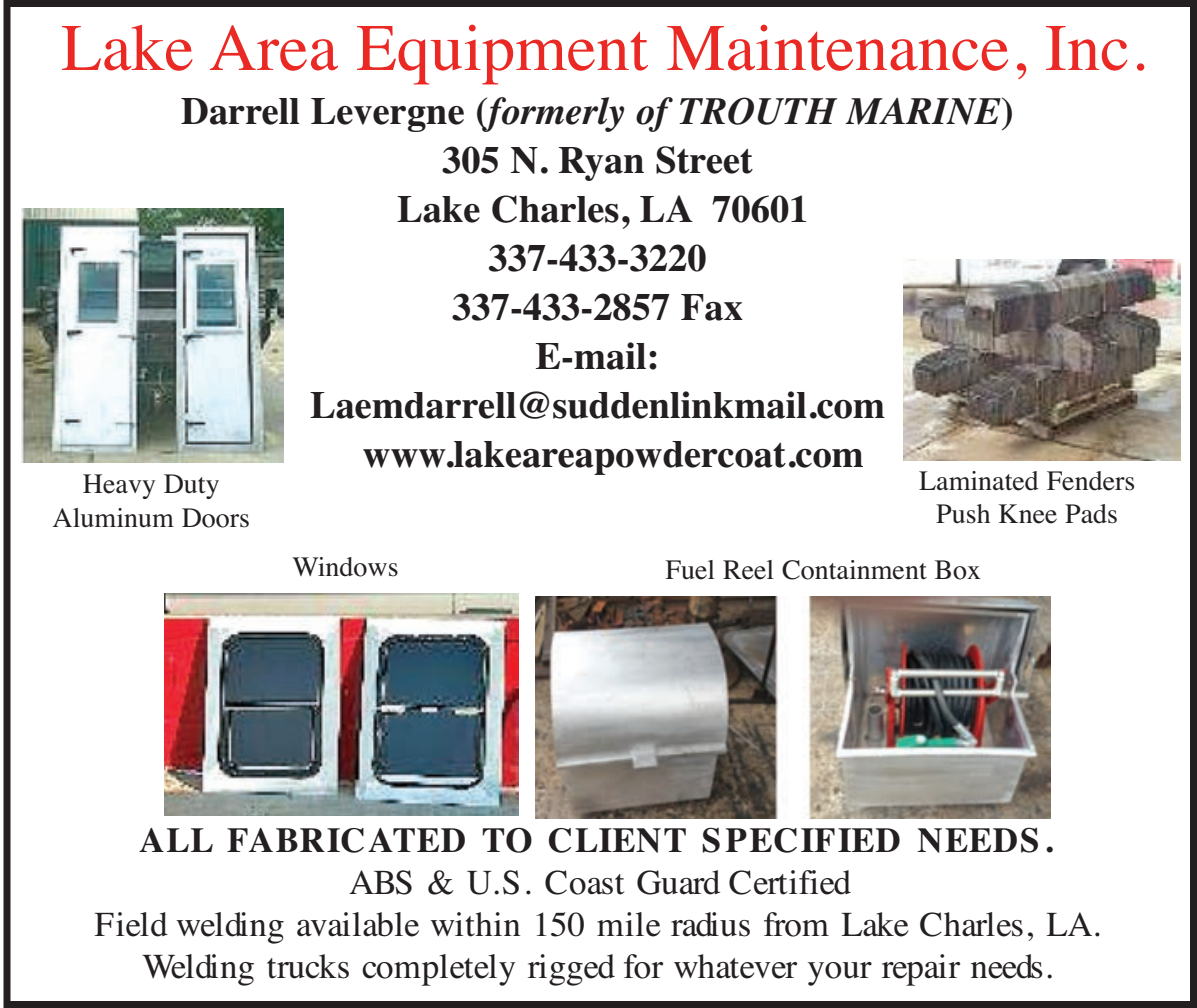
<style>
.page{position:relative;width:1197px;height:1008px;background:#fff}
.page>*{position:absolute;margin:0;border:0;box-sizing:border-box;transform-origin:0 0}
.t1{font:66.5px "Times";color:#ea2924}
.t2{font:700 38.5px "Times";color:#231f20}
.t3{font:italic 700 38.5px "Times";color:#231f20}
.t4{font:35px/42px "Times";color:#231f20;text-align:center}
.t5{font:700 35px "Times";letter-spacing:.015em;color:#231f20}
.t6{font:28px/33.6px "Times";color:#231f20;text-align:center}
.s1{font-style:normal}
</style>
<div class="page">
<div style="left:4px;top:0;width:1193px;height:1008px;border:7px solid #231f20"></div>
<img style="left:21px;top:208px;width:262px;height:254px">
<img style="left:903px;top:259px;width:277px;height:201px">
<img style="left:164px;top:593px;width:354px;height:223px">
<img style="left:535px;top:597px;width:515px;height:222px">
<h1 class="t1" style="left:61px;top:8px;width:1087px">Lake Area Equipment Maintenance, Inc.</h1>
<p class="t3" style="left:181px;top:89px;width:834px"><span class="s1">Darrell Levergne (</span>formerly of TROUTH MARINE<span class="s1">)</span></p>
<p class="t2" style="left:442px;top:138px;width:312px">305 N. Ryan Street</p>
<p class="t2" style="left:397px;top:187px;width:413px">Lake Charles, LA 70601</p>
<p class="t2" style="left:489px;top:236px;width:220px">337-433-3220</p>
<p class="t2" style="left:452px;top:285px;width:292px">337-433-2857 Fax</p>
<p class="t2" style="left:536px;top:334px;width:126px">E-mail:</p>
<p class="t2" style="left:310px;top:383px;width:577px">Laemdarrell@suddenlinkmail.com</p>
<p class="t2" style="left:363px;top:432px;width:503px">www.lakeareapowdercoat.com</p>
<p class="t6" style="left:53px;top:467px;width:199px">Heavy Duty<br>Aluminum Doors</p>
<p class="t6" style="left:919px;top:463px;width:218px">Laminated Fenders<br>Push Knee Pads</p>
<p class="t6" style="left:666px;top:553px;width:317px">Fuel Reel Containment Box</p>
<p class="t6" style="left:293px;top:549px;width:108px">Windows</p>
<p class="t5" style="left:139px;top:819px;width:915px">ALL FABRICATED TO CLIENT S PECIFIED NEEDS .</p>
<p class="t4" style="left:94px;top:861px;width:1008px">ABS &amp; U.S. Coast Guard Certified<br>Field welding available within 150 mile radius from Lake Charles, LA.<br>Welding trucks completely rigged for whatever your repair needs.</p>
</div>
